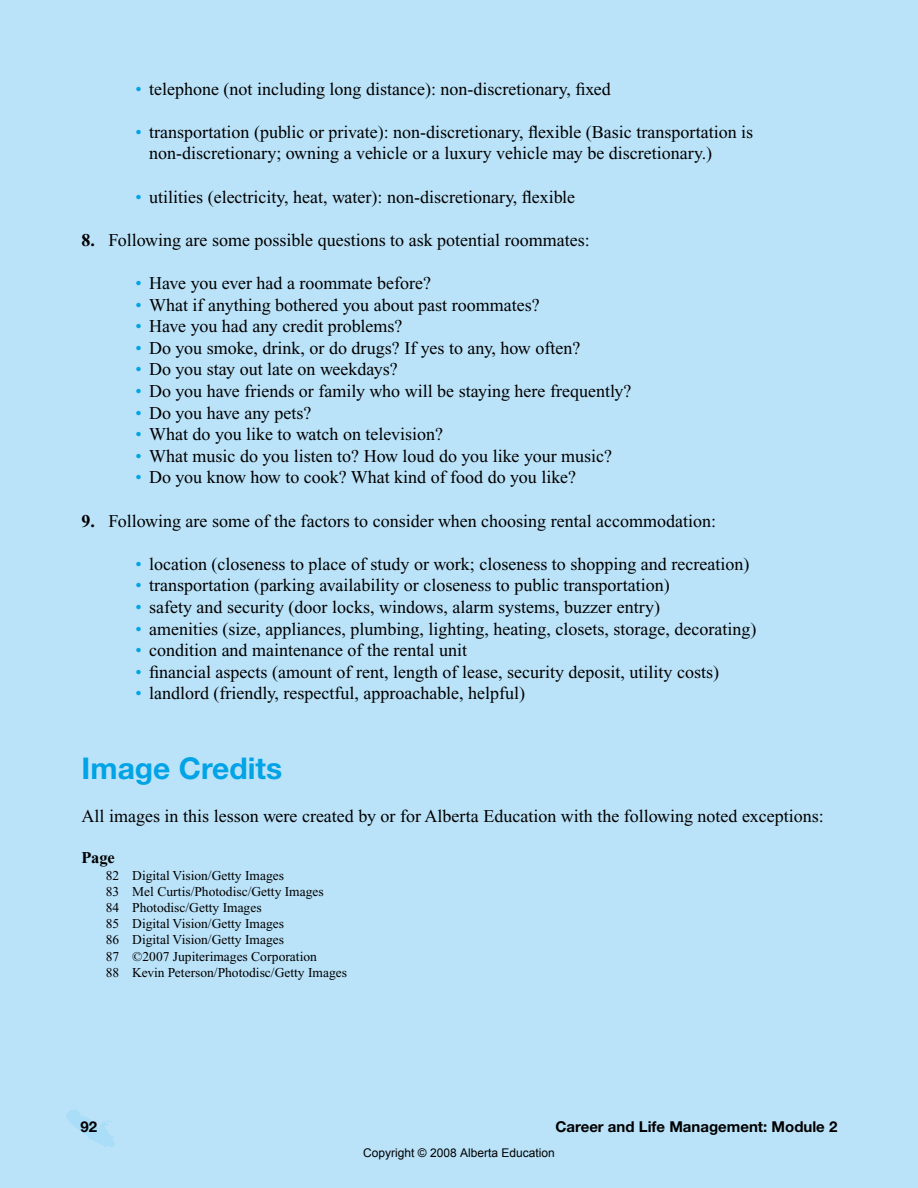
<style>
.page{position:relative;width:918px;height:1188px;background:#bae3f9}
.page>*{position:absolute;margin:0;border:0;box-sizing:border-box;transform-origin:0 0}
.t1{font:700 30px "Helvetica Neue";color:#00a3e6}
.t2{font:18px/21.6px "Times New Roman";color:#000}
.t3{font:700 16.5px "Times New Roman";color:#000}
.t4{font:700 15px "Helvetica Neue";color:#000}
.t5{font:13.5px/16.2px "Times New Roman";color:#000}
.t6{font:12px "Arial";color:#000}
.s1{color:#00a3e6}
.s2{font-weight:700}
</style>
<div class="page">
<svg style="left:66px;top:1110px;width:55px;height:37px"></svg>
<p class="t2" style="left:136px;top:78px;width:477px"><span class="s1">•</span> telephone (not including long distance): non-discretionary, fixed</p>
<p class="t2" style="left:149px;top:121px;width:606px;text-indent:-14px"><span class="s1">•</span> transportation (public or private): non-discretionary, flexible (Basic transportation is non-discretionary; owning a vehicle or a luxury vehicle may be discretionary.)</p>
<p class="t2" style="left:136px;top:186px;width:441px"><span class="s1">•</span> utilities (electricity, heat, water): non-discretionary, flexible</p>
<p class="t2" style="left:82px;top:229px;width:510px"><span class="s2">8.</span> Following are some possible questions to ask potential roommates:</p>
<p class="t2" style="left:136px;top:273px;width:297px"><span class="s1">•</span> Have you ever had a roommate before?</p>
<p class="t2" style="left:136px;top:294px;width:406px"><span class="s1">•</span> What if anything bothered you about past roommates?</p>
<p class="t2" style="left:136px;top:316px;width:268px"><span class="s1">•</span> Have you had any credit problems?</p>
<p class="t2" style="left:136px;top:337px;width:446px"><span class="s1">•</span> Do you smoke, drink, or do drugs? If yes to any, how often?</p>
<p class="t2" style="left:136px;top:359px;width:264px"><span class="s1">•</span> Do you stay out late on weekdays?</p>
<p class="t2" style="left:136px;top:381px;width:497px"><span class="s1">•</span> Do you have friends or family who will be staying here frequently?</p>
<p class="t2" style="left:136px;top:402px;width:177px"><span class="s1">•</span> Do you have any pets?</p>
<p class="t2" style="left:136px;top:424px;width:309px"><span class="s1">•</span> What do you like to watch on television?</p>
<p class="t2" style="left:136px;top:445px;width:478px"><span class="s1">•</span> What music do you listen to? How loud do you like your music?</p>
<p class="t2" style="left:136px;top:467px;width:442px"><span class="s1">•</span> Do you know how to cook? What kind of food do you like?</p>
<p class="t2" style="left:82px;top:510px;width:636px"><span class="s2">9.</span> Following are some of the factors to consider when choosing rental accommodation:</p>
<p class="t2" style="left:136px;top:553px;width:615px"><span class="s1">•</span> location (closeness to place of study or work; closeness to shopping and recreation)</p>
<p class="t2" style="left:136px;top:575px;width:536px"><span class="s1">•</span> transportation (parking availability or closeness to public transportation)</p>
<p class="t2" style="left:136px;top:597px;width:526px"><span class="s1">•</span> safety and security (door locks, windows, alarm systems, buzzer entry)</p>
<p class="t2" style="left:136px;top:618px;width:622px"><span class="s1">•</span> amenities (size, appliances, plumbing, lighting, heating, closets, storage, decorating)</p>
<p class="t2" style="left:136px;top:640px;width:333px"><span class="s1">•</span> condition and maintenance of the rental unit</p>
<p class="t2" style="left:136px;top:661px;width:585px"><span class="s1">•</span> financial aspects (amount of rent, length of lease, security deposit, utility costs)</p>
<p class="t2" style="left:136px;top:683px;width:391px"><span class="s1">•</span> landlord (friendly, respectful, approachable, helpful)</p>
<h1 class="t1" style="left:82px;top:749px;width:202px">Image Credits</h1>
<p class="t2" style="left:82px;top:805px;width:744px">All images in this lesson were created by or for Alberta Education with the following noted exceptions:</p>
<p class="t3" style="left:82px;top:849px;width:35px">Page</p>
<p class="t5" style="left:106px;top:867px;width:243px">82 Digital Vision/Getty Images<br>83 Mel Curtis/Photodisc/Getty Images<br>84 Photodisc/Getty Images<br>85 Digital Vision/Getty Images<br>86 Digital Vision/Getty Images<br>87 ©2007 Jupiterimages Corporation<br>88 Kevin Peterson/Photodisc/Getty Images</p>
<p class="t4" style="left:81px;top:1118px;width:18px">92</p>
<p class="t4" style="left:555px;top:1118px;width:283px">Career and Life Management: Module 2</p>
<p class="t6" style="left:363px;top:1145px;width:193px">Copyright © 2008 Alberta Education</p>
</div>
